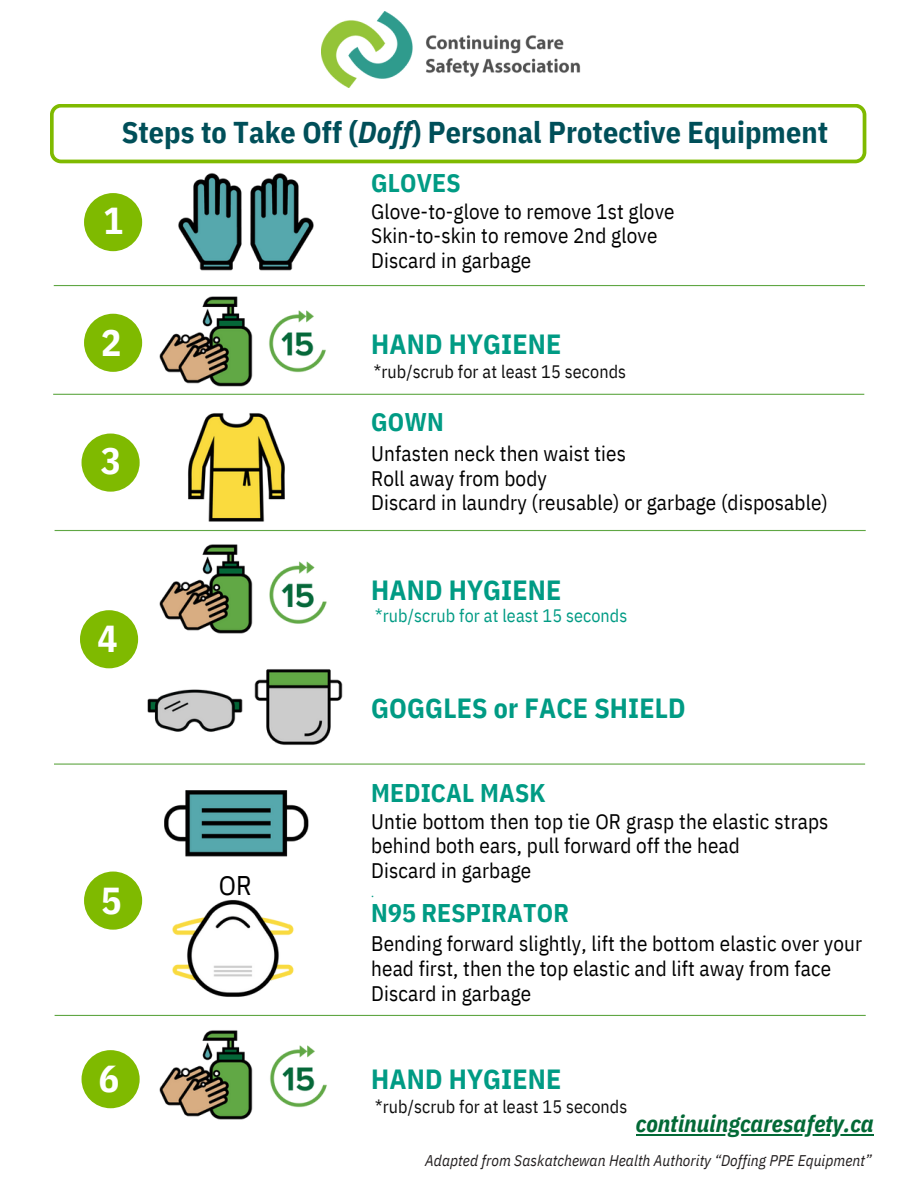
<style>
.page{position:relative;width:918px;height:1188px;background:#fff}
.page>*{position:absolute;margin:0;border:0;box-sizing:border-box;transform-origin:0 0}
.t1{font:700 37.5px "IBM Plex Sans Cond";color:#fff}
.t2{font:700 30px "IBM Plex Sans Cond";letter-spacing:.005em;color:#004f59}
.t3{font:700 27.75px "IBM Plex Sans Cond";letter-spacing:.005em;color:#009b84}
.t4{font:27px "IBM Plex Sans Cond";color:#000}
.t5{font:700 25.5px "IBM Plex Sans Cond";letter-spacing:.005em;color:#009b84}
.t6{font:italic 700 23.4px "IBM Plex Sans Cond";color:#036936}
.t7{font:21px/24.8px "IBM Plex Sans Cond";letter-spacing:.005em;color:#000}
.t8{font:18px "IBM Plex Sans Cond";letter-spacing:.005em;color:#0e0e0e}
.t9{font:18px "IBM Plex Sans Cond";letter-spacing:.005em;color:#009b84}
.t10{font:italic 15.45px "IBM Plex Sans Cond";letter-spacing:.005em;color:#231f20}
.t11{font:12px "IBM Plex Sans Cond";color:#009b84}
.s1{font-style:italic}
</style>
<div class="page">
<img style="left:188px;top:413px;width:97px;height:109px">
<img style="left:254px;top:669px;width:89px;height:76px">
<img style="left:165px;top:163px;width:161px;height:124px">
<img style="left:142px;top:689px;width:101px;height:75px">
<img style="left:157px;top:747px;width:156px;height:268px">
<hr style="left:53px;top:394px;width:811px;height:1px;background:#60a744">
<hr style="left:54px;top:285px;width:811px;height:1px;background:#60a744">
<hr style="left:55px;top:530px;width:811px;height:1px;background:#60a744">
<img style="left:269px;top:310px;width:57px;height:63px">
<hr style="left:54px;top:764px;width:811px;height:1px;background:#60a744">
<hr style="left:55px;top:1015px;width:811px;height:1px;background:#60a744">
<img style="left:159px;top:544px;width:89px;height:90px">
<img style="left:248px;top:561px;width:79px;height:70px">
<img style="left:152px;top:286px;width:111px;height:109px">
<img style="left:159px;top:1030px;width:89px;height:90px">
<img style="left:248px;top:1045px;width:79px;height:72px">
<div style="left:84px;top:193px;width:58px;height:58px;background:#7fba00;border-radius:50%"></div>
<div style="left:84px;top:314px;width:58px;height:58px;background:#7fba00;border-radius:50%"></div>
<div style="left:82px;top:434px;width:58px;height:58px;background:#7fba00;border-radius:50%"></div>
<div style="left:80px;top:610px;width:58px;height:58px;background:#7fba00;border-radius:50%"></div>
<div style="left:84px;top:872px;width:58px;height:58px;background:#7fba00;border-radius:50%"></div>
<div style="left:82px;top:1050px;width:58px;height:58px;background:#7fba00;border-radius:50%"></div>
<hr style="left:636px;top:1134px;width:238px;height:2px;background:#036936">
<svg style="left:50px;top:104px;width:816px;height:59px"></svg>
<img style="left:322px;top:12px;width:259px;height:75px">
<p class="t2" style="left:122px;top:112px;width:708px">Steps to Take Off (<span class="s1">Doff</span>) Personal Protective Equipment</p>
<p class="t1" style="left:104px;top:196px;width:22px">1</p>
<p class="t1" style="left:101px;top:317px;width:22px">2</p>
<p class="t1" style="left:101px;top:435px;width:22px">3</p>
<p class="t1" style="left:97px;top:614px;width:22px">4</p>
<p class="t1" style="left:101px;top:875px;width:22px">5</p>
<p class="t1" style="left:99px;top:1054px;width:22px">6</p>
<p class="t4" style="left:219px;top:867px;width:34px">OR</p>
<p class="t5" style="left:371px;top:166px;width:91px">GLOVES</p>
<p class="t7" style="left:371px;top:198px;width:305px">Glove-to-glove to remove 1st glove<br>Skin-to-skin to remove 2nd glove<br>Discard in garbage</p>
<p class="t3" style="left:371px;top:325px;width:192px">HAND HYGIENE</p>
<p class="t8" style="left:374px;top:359px;width:254px">*rub/scrub for at least 15 seconds</p>
<p class="t5" style="left:371px;top:405px;width:74px">GOWN</p>
<p class="t7" style="left:371px;top:441px;width:256px">Unfasten neck then waist ties</p>
<p class="t7" style="left:371px;top:465px;width:177px">Roll away from body</p>
<p class="t7" style="left:371px;top:490px;width:458px">Discard in laundry (reusable) or garbage (disposable)</p>
<p class="t3" style="left:371px;top:572px;width:192px">HAND HYGIENE</p>
<p class="t9" style="left:375px;top:604px;width:254px">*rub/scrub for at least 15 seconds</p>
<p class="t3" style="left:371px;top:689px;width:316px">GOGGLES or FACE SHIELD</p>
<p class="t5" style="left:371px;top:776px;width:176px">MEDICAL MASK</p>
<p class="t7" style="left:371px;top:808px;width:459px">Untie bottom then top tie OR grasp the elastic straps behind both ears, pull forward off the head</p>
<p class="t7" style="left:371px;top:858px;width:162px">Discard in garbage</p>
<p class="t11" style="left:371px;top:885px;width:4px">.</p>
<p class="t5" style="left:371px;top:895px;width:199px">N95 RESPIRATOR</p>
<p class="t7" style="left:371px;top:931px;width:492px">Bending forward slightly, lift the bottom elastic over your head first, then the top elastic and lift away from face<br>Discard in garbage</p>
<p class="t3" style="left:371px;top:1061px;width:192px">HAND HYGIENE</p>
<p class="t8" style="left:375px;top:1095px;width:254px">*rub/scrub for at least 15 seconds</p>
<p class="t6" style="left:636px;top:1108px;width:239px">continuingcaresafety.ca</p>
<p class="t10" style="left:425px;top:1151px;width:448px">Adapted from Saskatchewan Health Authority “Doffing PPE Equipment”</p>
</div>
